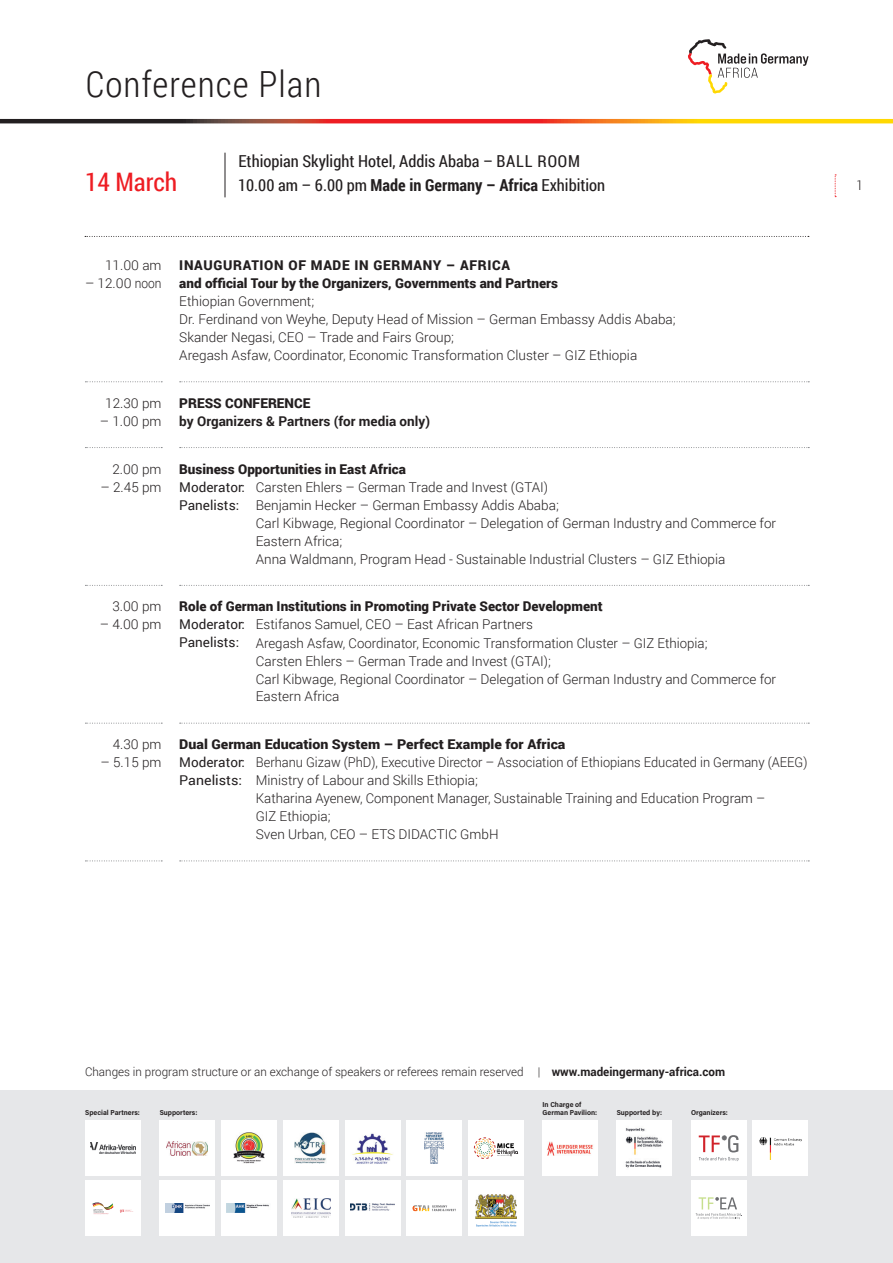
<style>
.page{position:relative;width:893px;height:1263px;background:#fff}
.page>*{position:absolute;margin:0;border:0;box-sizing:border-box;transform-origin:0 0}
.t1{font:300 36px "Roboto Condensed";letter-spacing:.03em;color:#231f20}
.t2{font:25.5px "Roboto Condensed";color:#ee1d23}
.t3{font:16.5px "Roboto Condensed";color:#231f20}
.t4{font:300 13.5px/18px "Roboto";color:#231f20}
.t5{font:900 13.5px/18px "Roboto";color:#231f20}
.t6{font:300 13.5px "Roboto";color:#231f20;scale:.95 1}
.t7{font:900 13.5px "Roboto";color:#231f20;scale:1.05 1}
.t8{font:700 13.5px "Roboto";color:#231f20}
.t9{font:300 13.5px "Roboto Condensed";color:#231f20}
.t10{font:300 12px "Roboto";color:#231f20}
.t11{font:700 7.2px/7.5px "Acumin Pro Semi Cond";color:#231f20}
.s1{font-weight:700}
.s2{font-weight:400}
</style>
<div class="page">
<div style="left:0;top:1091px;width:893px;height:172px;background:#e6e7e9"></div>
<svg style="left:835px;top:175px;width:1px;height:22px"></svg>
<svg style="left:0;top:119px;width:893px;height:4px;background:#b95f1d"></svg>
<svg style="left:688px;top:39px;width:121px;height:55px"></svg>
<svg style="left:85px;top:236px;width:724px;height:1px"></svg>
<svg style="left:85px;top:381px;width:77px;height:1px"></svg>
<svg style="left:85px;top:447px;width:77px;height:1px"></svg>
<svg style="left:85px;top:585px;width:77px;height:1px"></svg>
<svg style="left:85px;top:723px;width:77px;height:1px"></svg>
<svg style="left:85px;top:860px;width:77px;height:1px"></svg>
<svg style="left:180px;top:381px;width:629px;height:1px"></svg>
<svg style="left:180px;top:447px;width:629px;height:1px"></svg>
<svg style="left:180px;top:585px;width:629px;height:1px"></svg>
<svg style="left:180px;top:723px;width:629px;height:1px"></svg>
<svg style="left:180px;top:860px;width:629px;height:1px"></svg>
<hr style="left:225px;top:153px;width:1px;height:44px;background:#231f20">
<div style="left:617px;top:1120px;width:55px;height:56px;background:#fff"></div>
<img style="left:625px;top:1128px;width:38px;height:40px">
<div style="left:753px;top:1120px;width:55px;height:56px;background:#fff"></div>
<img style="left:760px;top:1137px;width:41px;height:22px">
<div style="left:691px;top:1180px;width:55px;height:56px;background:#fff"></div>
<svg style="left:696px;top:1197px;width:46px;height:22px"></svg>
<div style="left:160px;top:1120px;width:55px;height:56px;background:#fff"></div>
<img style="left:167px;top:1141px;width:41px;height:14px">
<div style="left:283px;top:1120px;width:55px;height:56px;background:#fff"></div>
<img style="left:295px;top:1132px;width:31px;height:32px">
<div style="left:345px;top:1180px;width:55px;height:56px;background:#fff"></div>
<img style="left:350px;top:1203px;width:45px;height:7px">
<div style="left:543px;top:1120px;width:55px;height:56px;background:#fff"></div>
<img style="left:547px;top:1141px;width:46px;height:15px">
<div style="left:691px;top:1120px;width:55px;height:56px;background:#fff"></div>
<svg style="left:699px;top:1135px;width:40px;height:26px"></svg>
<div style="left:407px;top:1120px;width:55px;height:56px;background:#fff"></div>
<img style="left:425px;top:1133px;width:19px;height:30px">
<div style="left:85px;top:1180px;width:55px;height:56px;background:#fff"></div>
<svg style="left:92px;top:1202px;width:21px;height:12px"></svg>
<svg style="left:120px;top:1209px;width:13px;height:3px"></svg>
<div style="left:85px;top:1120px;width:55px;height:56px;background:#fff"></div>
<img style="left:91px;top:1143px;width:44px;height:10px">
<div style="left:221px;top:1120px;width:56px;height:56px;background:#fff"></div>
<img style="left:234px;top:1133px;width:30px;height:31px">
<div style="left:345px;top:1120px;width:55px;height:56px;background:#fff"></div>
<img style="left:352px;top:1133px;width:41px;height:31px">
<div style="left:407px;top:1180px;width:55px;height:56px;background:#fff"></div>
<svg style="left:413px;top:1205px;width:43px;height:7px"></svg>
<div style="left:468px;top:1120px;width:56px;height:56px;background:#fff"></div>
<svg style="left:474px;top:1137px;width:44px;height:22px"></svg>
<div style="left:283px;top:1180px;width:55px;height:56px;background:#fff"></div>
<img style="left:291px;top:1199px;width:39px;height:19px">
<div style="left:160px;top:1180px;width:55px;height:56px;background:#fff"></div>
<img style="left:165px;top:1204px;width:44px;height:9px">
<div style="left:221px;top:1180px;width:56px;height:56px;background:#fff"></div>
<img style="left:227px;top:1204px;width:42px;height:8px">
<div style="left:468px;top:1180px;width:56px;height:56px;background:#fff"></div>
<img style="left:476px;top:1194px;width:40px;height:25px">
<img style="left:476px;top:1221px;width:40px;height:6px">
<h1 class="t1" style="left:86px;top:59px;width:237px">Conference Plan</h1>
<p class="t3" style="left:238px;top:150px;width:343px">Ethiopian Skylight Hotel, Addis Ababa – BALL ROOM</p>
<h2 class="t2" style="left:85px;top:164px;width:94px">14 March</h2>
<p class="t3" style="left:238px;top:174px;width:369px">10.00 am – 6.00 pm <span class="s1">Made in Germany – Africa</span> Exhibition</p>
<p class="t4" style="left:105px;top:256px;width:58px">11.00 am</p>
<p class="t4" style="left:85px;top:274px;width:78px">– 12.00 noon</p>
<p class="t4" style="left:105px;top:394px;width:58px">12.30 pm</p>
<p class="t4" style="left:100px;top:412px;width:63px">– 1.00 pm</p>
<p class="t4" style="left:112px;top:459px;width:51px">2.00 pm</p>
<p class="t4" style="left:101px;top:477px;width:63px">– 2.45 pm</p>
<p class="t4" style="left:112px;top:597px;width:51px">3.00 pm</p>
<p class="t4" style="left:100px;top:615px;width:63px">– 4.00 pm</p>
<p class="t4" style="left:113px;top:735px;width:50px">4.30 pm</p>
<p class="t4" style="left:101px;top:753px;width:63px">– 5.15 pm</p>
<p class="t5" style="left:179px;top:256px;width:380px">INAUGURATION OF MADE IN GERMANY – AFRICA<br>and official Tour by the Organizers, Governments and Partners</p>
<p class="t4" style="left:179px;top:292px;width:498px">Ethiopian Government;<br>Dr. Ferdinand von Weyhe, Deputy Head of Mission – German Embassy Addis Ababa; Skander Negasi, CEO – Trade and Fairs Group;<br>Aregash Asfaw, Coordinator, Economic Transformation Cluster – GIZ Ethiopia</p>
<p class="t5" style="left:179px;top:394px;width:133px">PRESS CONFERENCE</p>
<p class="t8" style="left:179px;top:412px;width:252px">by Organizers &amp; Partners (for media only)</p>
<p class="t5" style="left:179px;top:459px;width:228px">Business Opportunities in East Africa</p>
<p class="t4" style="left:179px;top:477px;width:370px"><span class="s2">Moderator:</span> Carsten Ehlers – German Trade and Invest (GTAI)</p>
<p class="t4" style="left:179px;top:495px;width:381px"><span class="s2">Panelists:</span> Benjamin Hecker – German Embassy Addis Ababa;</p>
<p class="t4" style="left:256px;top:513px;width:522px">Carl Kibwage, Regional Coordinator – Delegation of German Industry and Commerce for</p>
<p class="t4" style="left:256px;top:531px;width:88px">Eastern Africa;</p>
<p class="t4" style="left:256px;top:549px;width:471px">Anna Waldmann, Program Head - Sustainable Industrial Clusters – GIZ Ethiopia</p>
<p class="t5" style="left:179px;top:597px;width:425px">Role of German Institutions in Promoting Private Sector Development</p>
<p class="t4" style="left:179px;top:615px;width:355px"><span class="s2">Moderator:</span> Estifanos Samuel, CEO – East African Partners</p>
<p class="t4" style="left:179px;top:633px;width:530px"><span class="s2">Panelists:</span> Aregash Asfaw, Coordinator, Economic Transformation Cluster – GIZ Ethiopia;</p>
<p class="t4" style="left:256px;top:651px;width:297px">Carsten Ehlers – German Trade and Invest (GTAI);</p>
<p class="t4" style="left:256px;top:669px;width:522px">Carl Kibwage, Regional Coordinator – Delegation of German Industry and Commerce for</p>
<p class="t4" style="left:256px;top:687px;width:85px">Eastern Africa</p>
<p class="t7" style="left:179px;top:735px;width:369px">Dual German Education System – Perfect Example for Africa</p>
<p class="t6" style="left:179px;top:753px;width:663px"><span class="s2">Moderator:</span> Berhanu Gizaw (PhD), Executive Director – Association of Ethiopians Educated in Germany (AEEG)</p>
<p class="t4" style="left:179px;top:771px;width:300px"><span class="s2">Panelists:</span> Ministry of Labour and Skills Ethiopia;</p>
<p class="t4" style="left:256px;top:789px;width:511px">Katharina Ayenew, Component Manager, Sustainable Training and Education Program –</p>
<p class="t4" style="left:256px;top:807px;width:76px">GIZ Ethiopia;</p>
<p class="t4" style="left:256px;top:825px;width:244px">Sven Urban, CEO – ETS DIDACTIC GmbH</p>
<p class="t9" style="left:856px;top:176px;width:8px">1</p>
<p class="t10" style="left:85px;top:1063px;width:642px">Changes in program structure or an exchange of speakers or referees remain reserved | <span class="s1">www.madeingermany-africa.com</span></p>
<p class="t11" style="left:543px;top:1100px;width:56px">In Charge of<br>German Pavilion:</p>
<p class="t11" style="left:691px;top:1108px;width:38px">Organizers:</p>
<p class="t11" style="left:85px;top:1108px;width:56px">Special Partners:</p>
<p class="t11" style="left:160px;top:1108px;width:39px">Supporters:</p>
<p class="t11" style="left:617px;top:1108px;width:47px">Supported by:</p>
</div>
